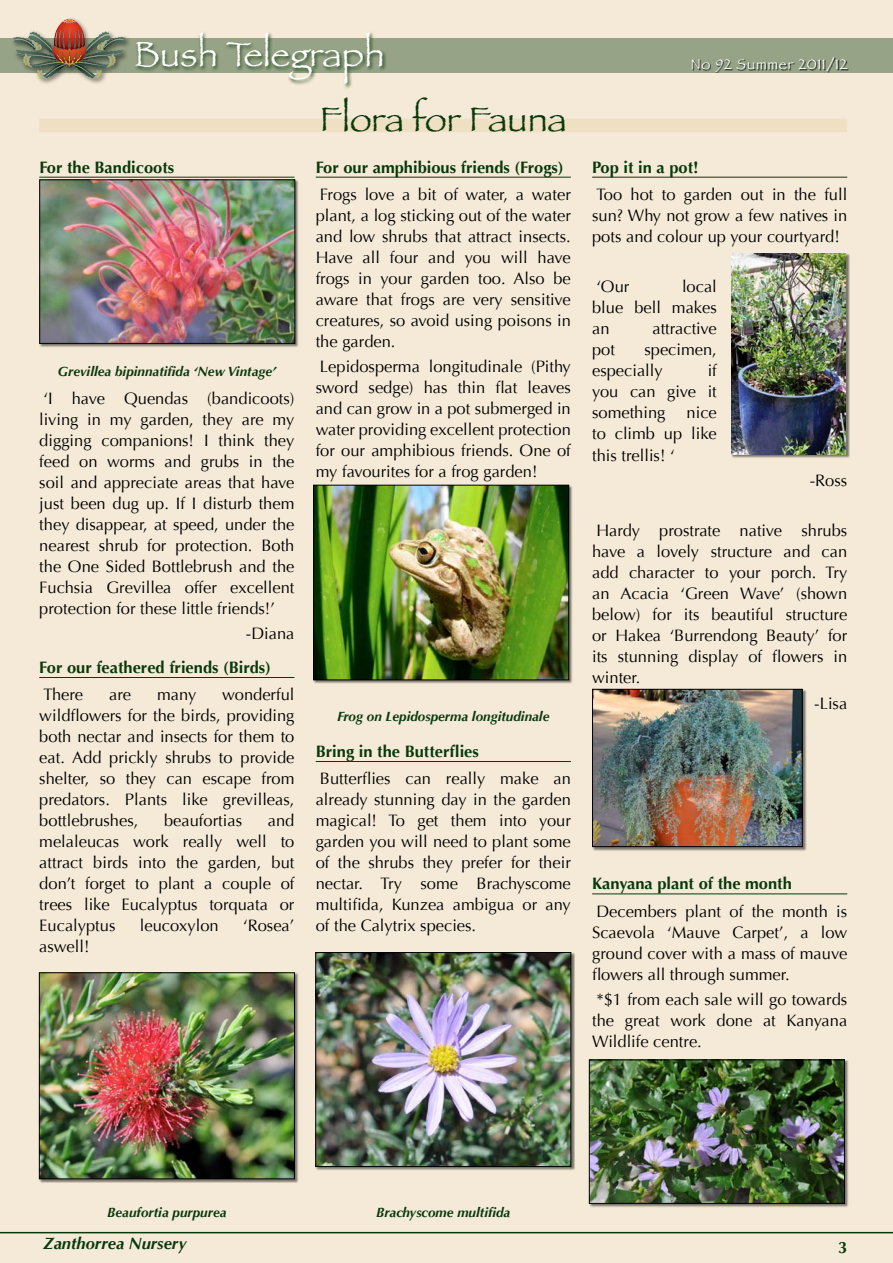
<style>
.page{position:relative;width:893px;height:1263px;background:#f5ead7}
.page>*{position:absolute;margin:0;border:0;box-sizing:border-box;transform-origin:0 0}
.t1{font:36px "Papyrus";color:#08390b}
.t2{font:36px "Papyrus";color:#fff}
.t3{font:16.5px/21px "Optima";color:#000;text-align:justify}
.t4{font:700 16.5px "Optima";color:#08390b}
.t5{font:italic 700 16.5px "Optima";color:#08390b}
.t6{font:15px "Papyrus";letter-spacing:.05em;color:#fff}
.t7{font:italic 700 13.5px "Optima";color:#08390b}
</style>
<div class="page">
<hr style="left:39px;top:177px;width:255px;height:1px;background:#08390b">
<hr style="left:39px;top:677px;width:255px;height:1px;background:#08390b">
<hr style="left:316px;top:177px;width:255px;height:1px;background:#08390b">
<hr style="left:316px;top:761px;width:255px;height:1px;background:#08390b">
<hr style="left:592px;top:177px;width:255px;height:1px;background:#08390b">
<hr style="left:592px;top:893px;width:255px;height:1px;background:#08390b">
<div style="left:0;top:38px;width:893px;height:34px;background:#97a386"></div>
<hr style="left:0;top:1232px;width:893px;height:1px;background:#08390b">
<div style="left:39px;top:119px;width:808px;height:13px;background:#f0e0c3"></div>
<div style="left:134px;top:31px;width:253px;height:58px;background:#08390b;opacity:.75"></div>
<div style="left:692px;top:57px;width:156px;height:16px;background:#000;opacity:.75"></div>
<div style="left:11px;top:17px;width:121px;height:68px;background:#000;opacity:.5"></div>
<img style="left:13px;top:19px;width:113px;height:60px">
<div style="left:39px;top:180px;width:260px;height:167px;background:#000;opacity:.5"></div>
<img style="left:41px;top:181px;width:252px;height:161px">
<div style="left:39px;top:179px;width:256px;height:165px;border:1px solid #000"></div>
<div style="left:589px;top:1060px;width:260px;height:147px;background:#000;opacity:.5"></div>
<img style="left:591px;top:1061px;width:252px;height:141px">
<div style="left:589px;top:1059px;width:256px;height:145px;border:1px solid #000"></div>
<div style="left:39px;top:972px;width:260px;height:211px;background:#000;opacity:.5"></div>
<img style="left:41px;top:974px;width:252px;height:203px">
<div style="left:39px;top:972px;width:256px;height:207px;border:1px solid #000"></div>
<div style="left:592px;top:689px;width:215px;height:162px;background:#000;opacity:.5"></div>
<img style="left:594px;top:691px;width:207px;height:154px">
<div style="left:592px;top:689px;width:211px;height:158px;border:1px solid #000"></div>
<div style="left:731px;top:253px;width:119px;height:205px;background:#000;opacity:.5"></div>
<img style="left:731px;top:253px;width:115px;height:201px">
<div style="left:315px;top:952px;width:260px;height:219px;background:#000;opacity:.5"></div>
<img style="left:317px;top:954px;width:252px;height:211px">
<div style="left:315px;top:952px;width:256px;height:215px;border:1px solid #000"></div>
<div style="left:313px;top:485px;width:260px;height:199px;background:#000;opacity:.5"></div>
<img style="left:315px;top:487px;width:252px;height:191px">
<div style="left:313px;top:485px;width:256px;height:195px;border:1px solid #000"></div>
<h1 class="t2" style="left:134px;top:32px;width:252px">Bush Telegraph</h1>
<p class="t4" style="left:39px;top:160px;width:136px">For the Bandicoots</p>
<p class="t7" style="left:58px;top:364px;width:220px">Grevillea bipinnatifida ‘New Vintage’</p>
<p class="t3" style="left:39px;top:389px;width:257px">‘I have Quendas (bandicoots) living in my garden, they are my digging companions! I think they feed on worms and grubs in the soil and appreciate areas that have just been dug up. If I disturb them they disappear, at speed, under the nearest shrub for protection. Both the One Sided Bottlebrush and the Fuchsia Grevillea offer excellent protection for these little friends!’</p>
<p class="t3" style="left:246px;top:625px;width:50px">-Diana</p>
<p class="t4" style="left:39px;top:660px;width:233px">For our feathered friends (Birds)</p>
<p class="t3" style="left:44px;top:686px;width:41px">There</p>
<p class="t3" style="left:109px;top:686px;width:23px">are</p>
<p class="t3" style="left:157px;top:686px;width:41px">many</p>
<p class="t3" style="left:39px;top:686px;width:257px;text-indent:183px">wonderful wildflowers for the birds, providing both nectar and insects for them to eat. Add prickly shrubs to provide shelter, so they can escape from predators. Plants like grevilleas, bottlebrushes,</p>
<p class="t3" style="left:164px;top:812px;width:79px">beaufortias</p>
<p class="t3" style="left:39px;top:812px;width:257px;text-indent:229px">and melaleucas work really well to attract birds into the garden, but don’t forget to plant a couple of trees like Eucalyptus torquata or Eucalyptus</p>
<p class="t3" style="left:140px;top:917px;width:80px">leucoxylon</p>
<p class="t3" style="left:243px;top:917px;width:53px">‘Rosea’</p>
<p class="t3" style="left:39px;top:938px;width:52px">aswell!</p>
<h1 class="t1" style="left:320px;top:98px;width:248px">Flora for Fauna</h1>
<p class="t4" style="left:316px;top:160px;width:249px">For our amphibious friends (Frogs)</p>
<p class="t3" style="left:316px;top:185px;width:257px">Frogs love a bit of water, a water plant, a log sticking out of the water and low shrubs that attract insects.<br>Have all four and you will have frogs in your garden too. Also be aware that frogs are very sensitive creatures, so avoid using poisons in the garden.</p>
<p class="t3" style="left:316px;top:358px;width:257px">Lepidosperma longitudinale (Pithy sword sedge) has thin flat leaves and can grow in a pot submerged in water providing excellent protection for our amphibious friends. One of my favourites for a frog garden!</p>
<p class="t7" style="left:337px;top:708px;width:214px">Frog on Lepidosperma longitudinale</p>
<p class="t4" style="left:316px;top:742px;width:165px">Bring in the Butterflies</p>
<p class="t3" style="left:316px;top:768px;width:257px">Butterflies can really make an already stunning day in the garden magical! To get them into your garden you will need to plant some of the shrubs they prefer for their nectar. Try some Brachyscome multifida, Kunzea ambigua or any of the Calytrix species.</p>
<p class="t6" style="left:691px;top:55px;width:158px">No 92 Summer 2011/12</p>
<p class="t4" style="left:592px;top:160px;width:108px">Pop it in a pot!</p>
<p class="t3" style="left:592px;top:185px;width:257px">Too hot to garden out in the full sun? Why not grow a few natives in pots and colour up your courtyard!</p>
<p class="t3" style="left:596px;top:278px;width:34px">‘Our</p>
<p class="t3" style="left:592px;top:278px;width:126px;text-indent:90px">local blue bell makes an</p>
<p class="t3" style="left:652px;top:320px;width:66px">attractive</p>
<p class="t3" style="left:592px;top:341px;width:126px;text-indent:52px">specimen, especially</p>
<p class="t3" style="left:592px;top:341px;width:24px">pot</p>
<p class="t3" style="left:592px;top:362px;width:126px;text-indent:116px">if you can give it something</p>
<p class="t3" style="left:592px;top:404px;width:126px;text-indent:94px">nice to climb up like this trellis! ‘</p>
<p class="t3" style="left:810px;top:471px;width:39px">-Ross</p>
<p class="t3" style="left:592px;top:522px;width:257px">Hardy prostrate native shrubs have a lovely structure and can add character to your porch. Try an Acacia ‘Green Wave’ (shown below) for its beautiful structure or Hakea ‘Burrendong Beauty’ for its stunning display of flowers in winter.</p>
<p class="t3" style="left:814px;top:694px;width:34px">-Lisa</p>
<p class="t4" style="left:592px;top:877px;width:201px">Kanyana plant of the month</p>
<p class="t3" style="left:592px;top:902px;width:257px">Decembers plant of the month is Scaevola ‘Mauve Carpet’, a low ground cover with a mass of mauve flowers all through summer.</p>
<p class="t3" style="left:592px;top:990px;width:257px">*$1 from each sale will go towards the great work done at Kanyana Wildlife centre.</p>
<p class="t7" style="left:107px;top:1204px;width:121px">Beaufortia purpurea</p>
<p class="t7" style="left:376px;top:1204px;width:136px">Brachyscome multifida</p>
<p class="t5" style="left:44px;top:1234px;width:145px">Zanthorrea Nursery</p>
<p class="t4" style="left:838px;top:1240px;width:11px">3</p>
</div>
